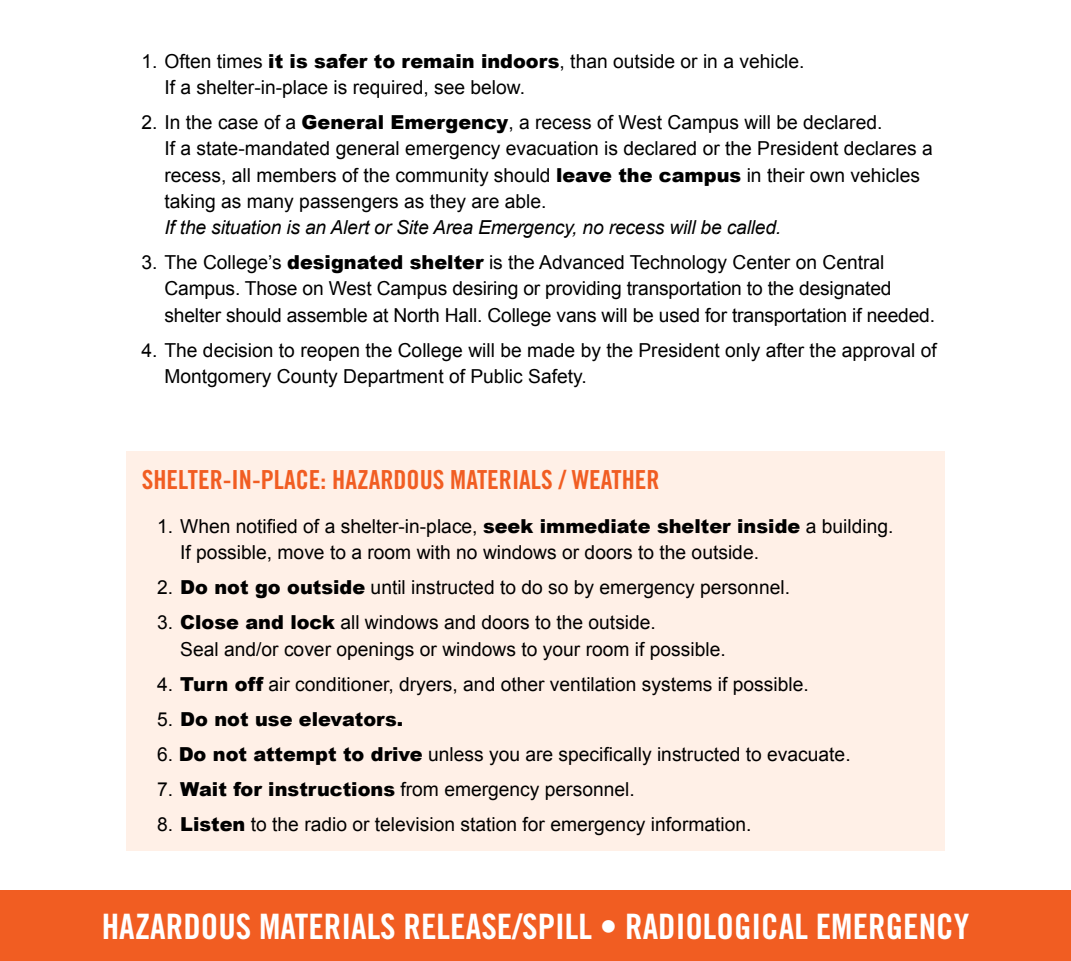
<style>
.page{position:relative;width:1071px;height:961px;background:#fff}
.page>*{position:absolute;margin:0;border:0;box-sizing:border-box;transform-origin:0 0}
.t1{font:35px "Trade Gothic Bold Cond Twenty";color:#fff}
.t2{font:26.25px "Trade Gothic Bold Cond Twenty";color:#f15d22}
.t3{font:19.25px/26.2px "Arial";color:#000}
.t4{font:italic 19.25px "Arial";letter-spacing:-.01em;color:#000}
.t5{font:900 19.25px "Arial";color:#000}
.s1{font-weight:900}
.s2{font-weight:400}
</style>
<div class="page">
<div style="left:126px;top:451px;width:819px;height:399px;background:#fff0e7"></div>
<div style="left:0;top:891px;width:1071px;height:70px;background:#f15d22"></div>
<p class="t3" style="left:165px;top:48px;width:642px;text-indent:-23px">1. Often times <span class="s1">it is safer to remain indoors</span>, than outside or in a vehicle.<br>If a shelter-in-place is required, see below.</p>
<p class="t3" style="left:164px;top:109px;width:770px;text-indent:-23px">2. In the case of a <span class="s1">General Emergency</span>, a recess of West Campus will be declared.<br>If a state-mandated general emergency evacuation is declared or the President declares a recess, all members of the community should <span class="s1">leave the campus</span> in their own vehicles taking as many passengers as they are able.</p>
<p class="t4" style="left:164px;top:215px;width:618px">If the situation is an Alert or Site Area Emergency, no recess will be called.</p>
<p class="t3" style="left:164px;top:249px;width:772px;text-indent:-23px">3. The College’s <span class="s1">designated shelter</span> is the Advanced Technology Center on Central<br>Campus. Those on West Campus desiring or providing transportation to the designated shelter should assemble at North Hall. College vans will be used for transportation if needed.</p>
<p class="t3" style="left:164px;top:337px;width:774px;text-indent:-23px">4. The decision to reopen the College will be made by the President only after the approval of<br>Montgomery County Department of Public Safety.</p>
<h2 class="t2" style="left:142px;top:464px;width:520px">SHELTER-IN-PLACE: HAZARDOUS MATERIALS / WEATHER</h2>
<p class="t3" style="left:180px;top:513px;width:715px;text-indent:-23px">1. When notified of a shelter-in-place, <span class="s1">seek immediate shelter inside</span> a building.<br>If possible, move to a room with no windows or doors to the outside.</p>
<p class="t3" style="left:157px;top:574px;width:634px">2. <span class="s1">Do not go outside</span> until instructed to do so by emergency personnel.</p>
<p class="t3" style="left:180px;top:609px;width:547px;text-indent:-23px">3. <span class="s1">Close and lock</span> all windows and doors to the outside.<br>Seal and/or cover openings or windows to your room if possible.</p>
<p class="t3" style="left:157px;top:671px;width:653px">4. <span class="s1">Turn off</span> air conditioner, dryers, and other ventilation systems if possible.</p>
<p class="t5" style="left:157px;top:708px;width:248px"><span class="s2">5.</span> Do not use elevators.</p>
<p class="t3" style="left:157px;top:741px;width:695px">6. <span class="s1">Do not attempt to drive</span> unless you are specifically instructed to evacuate.</p>
<p class="t3" style="left:157px;top:776px;width:479px">7. <span class="s1">Wait for instructions</span> from emergency personnel.</p>
<p class="t3" style="left:157px;top:811px;width:596px">8. <span class="s1">Listen</span> to the radio or television station for emergency information.</p>
<h1 class="t1" style="left:102px;top:905px;width:869px">HAZARDOUS MATERIALS RELEASE/SPILL • RADIOLOGICAL EMERGENCY</h1>
</div>
